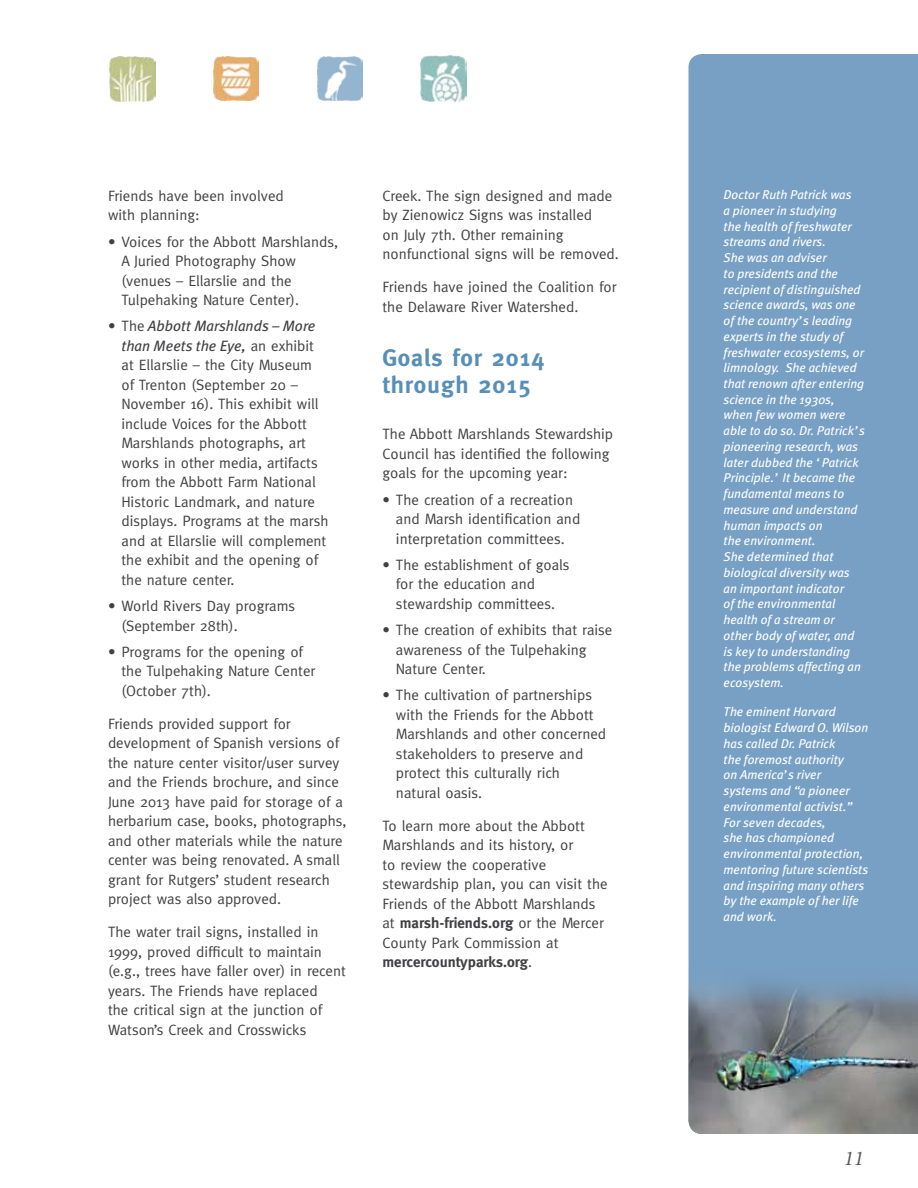
<style>
.page{position:relative;width:918px;height:1188px;background:#fff}
.page>*{position:absolute;margin:0;border:0;box-sizing:border-box;transform-origin:0 0}
.t1{font:700 24px/27px "Meta";letter-spacing:.04em;color:#578fb8}
.t2{font:italic 21px "Minion Pro";color:#58595b}
.t3{font:15px/19.5px "Meta";color:#414042}
.t4{font:italic 15px/19.5px "Meta Plus";color:#414042;text-align:right}
.t5{font:italic 12.75px/15.8px "Meta Plus";color:#fff}
.s1{font-family:"Meta";font-style:normal}
.s2{font-weight:700}
</style>
<div class="page">
<img style="left:214px;top:56px;width:45px;height:45px">
<img style="left:110px;top:56px;width:45px;height:45px">
<img style="left:317px;top:56px;width:46px;height:45px">
<img style="left:421px;top:56px;width:45px;height:45px">
<div style="left:688px;top:54px;width:230px;height:907px;background:#78a0c4"></div>
<img style="left:688px;top:961px;width:230px;height:173px">
<p class="t3" style="left:108px;top:186px;width:177px">Friends have been involved with planning:</p>
<p class="t3" style="left:122px;top:232px;width:218px;text-indent:-14px">• Voices for the Abbott Marshlands,<br>A Juried Photography Show (venues – Ellarslie and the<br>Tulpehaking Nature Center).</p>
<p class="t4" style="left:108px;top:316px;width:209px"><span class="s1">• The</span> Abbott Marshlands – More than Meets the Eye, <span class="s1">an exhibit</span></p>
<p class="t3" style="left:122px;top:355px;width:208px">at Ellarslie – the City Museum<br>of Trenton (September 20 –<br>November 16). This exhibit will include Voices for the Abbott<br>Marshlands photographs, art works in other media, artifacts from the Abbott Farm National<br>Historic Landmark, and nature displays. Programs at the marsh and at Ellarslie will complement the exhibit and the opening of the nature center.</p>
<p class="t3" style="left:122px;top:596px;width:175px;text-indent:-14px">• World Rivers Day programs (September 28th).</p>
<p class="t3" style="left:122px;top:642px;width:195px;text-indent:-14px">• Programs for the opening of the Tulpehaking Nature Center (October 7th).</p>
<p class="t3" style="left:108px;top:714px;width:240px">Friends provided support for development of Spanish versions of the nature center visitor/user survey and the Friends brochure, and since June 2013 have paid for storage of a herbarium case, books, photographs, and other materials while the nature center was being renovated. A small grant for Rutgers’ student research project was also approved.</p>
<p class="t3" style="left:108px;top:922px;width:239px">The water trail signs, installed in 1999, proved difficult to maintain (e.g., trees have faller over) in recent years. The Friends have replaced<br>the critical sign at the junction of Watson’s Creek and Crosswicks</p>
<p class="t3" style="left:382px;top:186px;width:238px">Creek. The sign designed and made by Zienowicz Signs was installed<br>on July 7th. Other remaining nonfunctional signs will be removed.</p>
<p class="t3" style="left:382px;top:277px;width:236px">Friends have joined the Coalition for the Delaware River Watershed.</p>
<h1 class="t1" style="left:382px;top:344px;width:163px">Goals for 2014 through 2015</h1>
<p class="t3" style="left:382px;top:424px;width:232px">The Abbott Marshlands Stewardship<br>Council has identified the following goals for the upcoming year:</p>
<p class="t3" style="left:396px;top:490px;width:186px;text-indent:-14px">• The creation of a recreation and Marsh identification and interpretation committees.</p>
<p class="t3" style="left:396px;top:555px;width:175px;text-indent:-14px">• The establishment of goals for the education and stewardship committees.</p>
<p class="t3" style="left:396px;top:620px;width:218px;text-indent:-14px">• The creation of exhibits that raise awareness of the Tulpehaking<br>Nature Center.</p>
<p class="t3" style="left:396px;top:685px;width:212px;text-indent:-14px">• The cultivation of partnerships with the Friends for the Abbott<br>Marshlands and other concerned stakeholders to preserve and protect this culturally rich natural oasis.</p>
<p class="t3" style="left:382px;top:816px;width:227px">To learn more about the Abbott<br>Marshlands and its history, or<br>to review the cooperative stewardship plan, you can visit the<br>Friends of the Abbott Marshlands at <span class="s2">marsh-friends.org</span> or the Mercer<br>County Park Commission at <span class="s2">mercercountyparks.org</span>.</p>
<p class="t5" style="left:724px;top:187px;width:143px">Doctor Ruth Patrick was<br>a pioneer in studying<br>the health of freshwater streams and rivers.<br>She was an adviser<br>to presidents and the recipient of distinguished science awards, was one of the country’s leading experts in the study of freshwater ecosystems, or limnology. She achieved that renown after entering science in the 1930s, when few women were able to do so. Dr. Patrick’s pioneering research, was later dubbed the ‘Patrick<br>Principle.’ It became the fundamental means to measure and understand human impacts on<br>the environment.<br>She determined that biological diversity was an important indicator<br>of the environmental health of a stream or other body of water, and is key to understanding the problems affecting an ecosystem.</p>
<p class="t5" style="left:724px;top:704px;width:146px">The eminent Harvard biologist Edward O. Wilson has called Dr. Patrick<br>the foremost authority<br>on America’s river<br>systems and “a pioneer environmental activist.”<br>For seven decades,<br>she has championed environmental protection, mentoring future scientists and inspiring many others by the example of her life and work.</p>
<h2 class="t2" style="left:844px;top:1144px;width:22px">11</h2>
</div>
